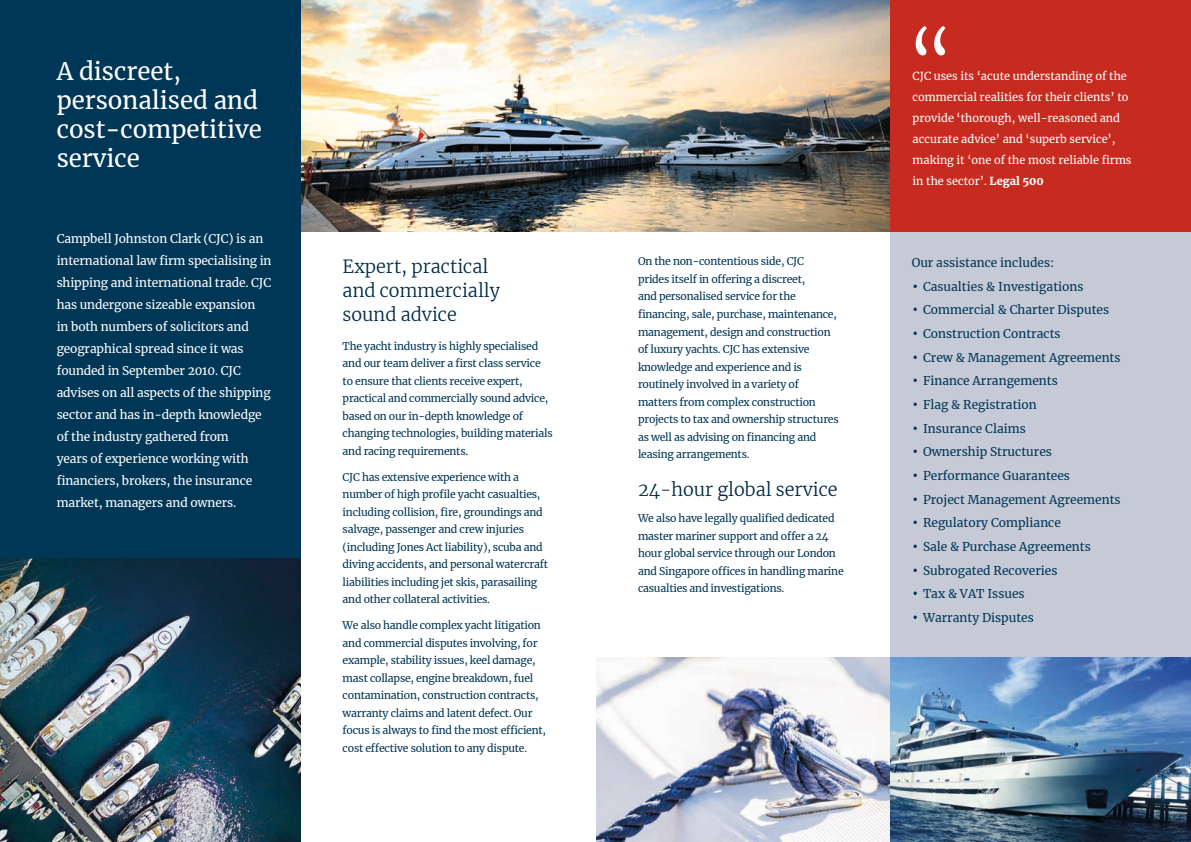
<style>
.page{position:relative;width:1191px;height:842px;background:#fff}
.page>*{position:absolute;margin:0;border:0;box-sizing:border-box;transform-origin:0 0}
.t1{font:70.7px "Merriweather";color:#fff}
.t2{font:24px/28.8px "Merriweather";color:#fff}
.t3{font:300 18px/24px "Merriweather";color:#002b45}
.t4{font:12px/22px "Merriweather";letter-spacing:-.01em;color:#fff}
.t5{font:12px "Merriweather";color:#003656}
.t6{font:11px/21px "Merriweather";color:#fff}
.t7{font:10.5px/17.5px "Merriweather";letter-spacing:-.02em;color:#003656}
.s1{font-weight:900}
.s2{font-size:17px}
</style>
<div class="page">
<img style="left:300px;top:0;width:590px;height:231px">
<div style="left:890px;top:206px;width:301px;height:636px;background:#c6cad7"></div>
<div style="left:890px;top:0;width:301px;height:231px;background:#c72b20"></div>
<div style="left:0;top:0;width:300px;height:842px;background:#003656"></div>
<img style="left:596px;top:658px;width:595px;height:184px">
<img style="left:0;top:558px;width:300px;height:284px">
<h2 class="t2" style="left:57px;top:57px;width:206px">A discreet, personalised and cost-competitive service</h2>
<p class="t4" style="left:57px;top:227px;width:216px">Campbell Johnston Clark (CJC) is an international law firm specialising in shipping and international trade. CJC has undergone sizeable expansion<br>in both numbers of solicitors and geographical spread since it was founded in September 2010. CJC advises on all aspects of the shipping sector and has in-depth knowledge of the industry gathered from<br>years of experience working with financiers, brokers, the insurance market, managers and owners.</p>
<h3 class="t3" style="left:343px;top:254px;width:159px">Expert, practical and commercially sound advice</h3>
<p class="t7" style="left:343px;top:337px;width:212px">The yacht industry is highly specialised and our team deliver a first class service to ensure that clients receive expert, practical and commercially sound advice, based on our in-depth knowledge of changing technologies, building materials and racing requirements.</p>
<p class="t7" style="left:343px;top:468px;width:207px">CJC has extensive experience with a number of high profile yacht casualties, including collision, fire, groundings and salvage, passenger and crew injuries (including Jones Act liability), scuba and diving accidents, and personal watercraft liabilities including jet skis, parasailing and other collateral activities.</p>
<p class="t7" style="left:343px;top:616px;width:205px">We also handle complex yacht litigation and commercial disputes involving, for example, stability issues, keel damage, mast collapse, engine breakdown, fuel contamination, construction contracts, warranty claims and latent defect. Our focus is always to find the most efficient, cost effective solution to any dispute.</p>
<p class="t7" style="left:638px;top:253px;width:202px">On the non-contentious side, CJC<br>prides itself in offering a discreet,<br>and personalised service for the financing, sale, purchase, maintenance, management, design and construction of luxury yachts. CJC has extensive knowledge and experience and is routinely involved in a variety of matters from complex construction projects to tax and ownership structures as well as advising on financing and leasing arrangements.</p>
<h3 class="t3" style="left:638px;top:477px;width:201px">24-hour global service</h3>
<p class="t7" style="left:638px;top:509px;width:207px">We also have legally qualified dedicated master mariner support and offer a 24 hour global service through our London and Singapore offices in handling marine casualties and investigations.</p>
<h1 class="t1" style="left:908px;top:11px;width:47px">“</h1>
<p class="t6" style="left:912px;top:65px;width:220px">CJC uses its ‘acute understanding of the commercial realities for their clients’ to provide ‘thorough, well-reasoned and accurate advice’ and ‘superb service’, making it ‘one of the most reliable firms in the sector’. <span class="s1">Legal 500</span></p>
<p class="t5" style="left:911px;top:254px;width:144px">Our assistance includes:</p>
<p class="t5" style="left:911px;top:278px;width:173px"><span class="s2">•</span> Casualties &amp; Investigations</p>
<p class="t5" style="left:911px;top:302px;width:199px"><span class="s2">•</span> Commercial &amp; Charter Disputes</p>
<p class="t5" style="left:911px;top:325px;width:150px"><span class="s2">•</span> Construction Contracts</p>
<p class="t5" style="left:911px;top:349px;width:210px"><span class="s2">•</span> Crew &amp; Management Agreements</p>
<p class="t5" style="left:911px;top:373px;width:148px"><span class="s2">•</span> Finance Arrangements</p>
<p class="t5" style="left:911px;top:396px;width:127px"><span class="s2">•</span> Flag &amp; Registration</p>
<p class="t5" style="left:911px;top:420px;width:116px"><span class="s2">•</span> Insurance Claims</p>
<p class="t5" style="left:911px;top:444px;width:142px"><span class="s2">•</span> Ownership Structures</p>
<p class="t5" style="left:911px;top:467px;width:160px"><span class="s2">•</span> Performance Guarantees</p>
<p class="t5" style="left:911px;top:491px;width:210px"><span class="s2">•</span> Project Management Agreements</p>
<p class="t5" style="left:911px;top:515px;width:151px"><span class="s2">•</span> Regulatory Compliance</p>
<p class="t5" style="left:911px;top:538px;width:181px"><span class="s2">•</span> Sale &amp; Purchase Agreements</p>
<p class="t5" style="left:911px;top:562px;width:147px"><span class="s2">•</span> Subrogated Recoveries</p>
<p class="t5" style="left:911px;top:586px;width:114px"><span class="s2">•</span> Tax &amp; VAT Issues</p>
<p class="t5" style="left:911px;top:609px;width:124px"><span class="s2">•</span> Warranty Disputes</p>
</div>
